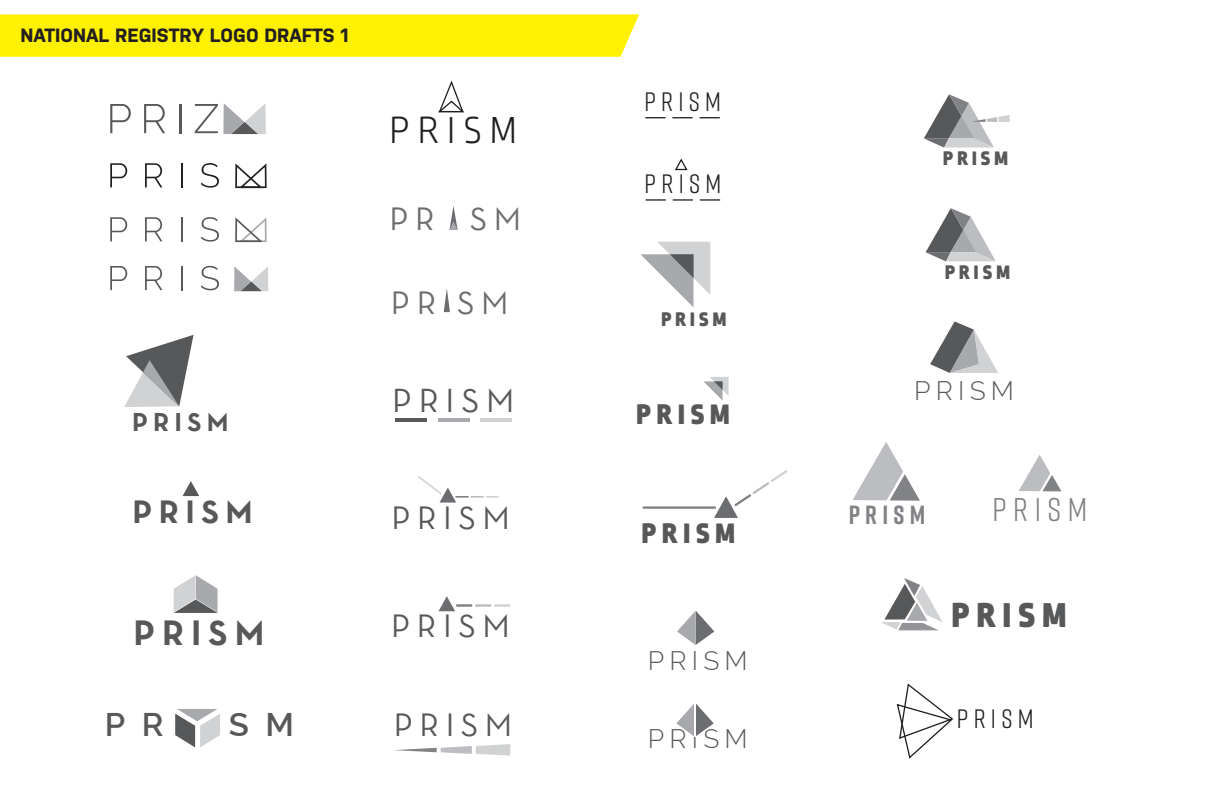
<style>
.page{position:relative;width:1224px;height:792px;background:#fff}
.page>*{position:absolute;margin:0;border:0;box-sizing:border-box;transform-origin:0 0}
.t1{font:300 39.7px "Ropa Mix Pro";letter-spacing:.2em;color:#231f20}
.t2{font:900 36.5px "Ropa Mix Pro";letter-spacing:.2em;color:#57585a}
.t3{font:700 35.7px "Neutra Text";letter-spacing:.2em;color:#57585a}
.t4{font:33.8px "Neutra Text";letter-spacing:.2em;color:#57585a}
.t5{font:32.8px "Neutra Text";letter-spacing:.2em;color:#57585a}
.t6{font:32.8px "Neutra Text";letter-spacing:.2em;color:#6c6d70}
.t7{font:700 32.8px "Neutra Text";letter-spacing:.2em;color:#57585a}
.t8{font:32.8px "Rift";letter-spacing:.2em;color:#808285}
.t9{font:600 32.8px "Raleway";color:#57585a}
.t10{font:900 29.8px "Ropa Mix Pro";letter-spacing:.2em;color:#57585a}
.t11{font:26.6px "Rift";letter-spacing:.2em;color:#231f20}
.t12{font:300 26.2px "Raleway";letter-spacing:.2em;color:#57585a}
.t13{font:700 26.2px "Neutra Text";letter-spacing:.2em;color:#57585a}
.t14{font:700 26.2px "Rift";letter-spacing:.2em;color:#808285}
.t15{font:900 20.7px "Ropa Mix Pro";letter-spacing:.2em;color:#57585a}
.t16{font:700 19.2px "Nudista";color:#231f20}
</style>
<div class="page">
<svg style="left:110px;top:104px;width:21px;height:29px"></svg>
<svg style="left:144px;top:104px;width:21px;height:29px"></svg>
<hr style="left:179px;top:104px;width:2px;height:29px;background:#57585a">
<svg style="left:195px;top:103px;width:71px;height:31px"></svg>
<svg style="left:235px;top:163px;width:32px;height:25px"></svg>
<svg style="left:110px;top:163px;width:17px;height:24px"></svg>
<svg style="left:145px;top:163px;width:17px;height:24px"></svg>
<hr style="left:181px;top:163px;width:2px;height:24px;background:#231f20">
<svg style="left:201px;top:163px;width:18px;height:25px"></svg>
<svg style="left:235px;top:217px;width:32px;height:25px"></svg>
<svg style="left:110px;top:217px;width:17px;height:24px"></svg>
<svg style="left:145px;top:217px;width:17px;height:24px"></svg>
<hr style="left:181px;top:217px;width:2px;height:24px;background:#57585a">
<svg style="left:201px;top:217px;width:18px;height:25px"></svg>
<svg style="left:110px;top:266px;width:17px;height:24px"></svg>
<svg style="left:145px;top:266px;width:17px;height:24px"></svg>
<hr style="left:181px;top:266px;width:2px;height:24px;background:#57585a">
<svg style="left:201px;top:266px;width:18px;height:24px"></svg>
<svg style="left:234px;top:266px;width:34px;height:25px"></svg>
<svg style="left:124px;top:335px;width:70px;height:72px"></svg>
<svg style="left:183px;top:481px;width:16px;height:15px"></svg>
<svg style="left:174px;top:575px;width:44px;height:38px"></svg>
<svg style="left:175px;top:709px;width:45px;height:38px"></svg>
<svg style="left:418px;top:476px;width:81px;height:27px"></svg>
<svg style="left:439px;top:596px;width:72px;height:15px"></svg>
<svg style="left:444px;top:288px;width:6px;height:24px"></svg>
<svg style="left:896px;top:683px;width:58px;height:76px"></svg>
<svg style="left:645px;top:117px;width:21px;height:1px"></svg>
<svg style="left:672px;top:117px;width:21px;height:1px"></svg>
<svg style="left:700px;top:117px;width:20px;height:1px"></svg>
<hr style="left:646px;top:199px;width:20px;height:2px;background:#231f20">
<hr style="left:673px;top:199px;width:20px;height:2px;background:#231f20">
<hr style="left:700px;top:199px;width:20px;height:2px;background:#231f20">
<svg style="left:675px;top:158px;width:13px;height:13px"></svg>
<svg style="left:438px;top:80px;width:27px;height:33px"></svg>
<svg style="left:924px;top:94px;width:86px;height:54px"></svg>
<svg style="left:926px;top:208px;width:70px;height:53px"></svg>
<svg style="left:395px;top:744px;width:115px;height:12px"></svg>
<svg style="left:852px;top:442px;width:68px;height:59px"></svg>
<svg style="left:1019px;top:455px;width:42px;height:36px"></svg>
<svg style="left:930px;top:321px;width:68px;height:52px"></svg>
<svg style="left:640px;top:242px;width:70px;height:65px"></svg>
<svg style="left:703px;top:377px;width:26px;height:24px"></svg>
<hr style="left:395px;top:418px;width:31px;height:3px;background:#57585a">
<hr style="left:438px;top:418px;width:31px;height:3px;background:#a8a9ad">
<hr style="left:480px;top:418px;width:31px;height:3px;background:#d1d2d4">
<svg style="left:642px;top:470px;width:146px;height:48px"></svg>
<svg style="left:450px;top:206px;width:8px;height:24px"></svg>
<svg style="left:677px;top:611px;width:37px;height:34px"></svg>
<svg style="left:676px;top:703px;width:38px;height:33px"></svg>
<hr style="left:694px;top:702px;width:2px;height:35px;background:#fff">
<svg style="left:881px;top:578px;width:62px;height:52px"></svg>
<div style="left:0;top:14px;width:639px;height:43px;background:#fff101"></div>
<p class="t16" style="left:21px;top:24px;width:329px">NATIONAL REGISTRY LOGO DRAFTS 1</p>
<h3 class="t13" style="left:132px;top:406px;width:98px">PRISM</h3>
<h3 class="t7" style="left:132px;top:491px;width:122px">PRISM</h3>
<h3 class="t3" style="left:134px;top:611px;width:133px">PRISM</h3>
<h3 class="t9" style="left:105px;top:705px;width:60px">P R</h3>
<h3 class="t9" style="left:229px;top:705px;width:67px">S M</h3>
<h1 class="t1" style="left:389px;top:110px;width:129px">PRISM</h1>
<h3 class="t6" style="left:389px;top:199px;width:133px">PR SM</h3>
<h3 class="t6" style="left:391px;top:283px;width:119px">PR SM</h3>
<h3 class="t4" style="left:392px;top:380px;width:124px">PRISM</h3>
<h3 class="t5" style="left:391px;top:498px;width:120px">PRISM</h3>
<h3 class="t5" style="left:391px;top:605px;width:120px">PRISM</h3>
<h3 class="t5" style="left:394px;top:705px;width:120px">PRISM</h3>
<h3 class="t11" style="left:644px;top:83px;width:78px">PRISM</h3>
<h3 class="t11" style="left:645px;top:165px;width:78px">PRISM</h3>
<p class="t15" style="left:661px;top:307px;width:66px">PRISM</p>
<h3 class="t10" style="left:636px;top:396px;width:95px">PRISM</h3>
<h3 class="t10" style="left:642px;top:515px;width:95px">PRISM</h3>
<h3 class="t12" style="left:648px;top:645px;width:101px">PRISM</h3>
<h3 class="t12" style="left:648px;top:724px;width:101px">PRISM</h3>
<p class="t15" style="left:943px;top:146px;width:66px">PRISM</p>
<p class="t15" style="left:945px;top:260px;width:66px">PRISM</p>
<h3 class="t12" style="left:914px;top:375px;width:101px">PRISM</h3>
<h3 class="t14" style="left:849px;top:496px;width:78px">PRISM</h3>
<h3 class="t8" style="left:993px;top:487px;width:96px">PRISM</h3>
<h2 class="t2" style="left:952px;top:594px;width:116px">PRISM</h2>
<h3 class="t11" style="left:957px;top:700px;width:78px">PRISM</h3>
</div>
